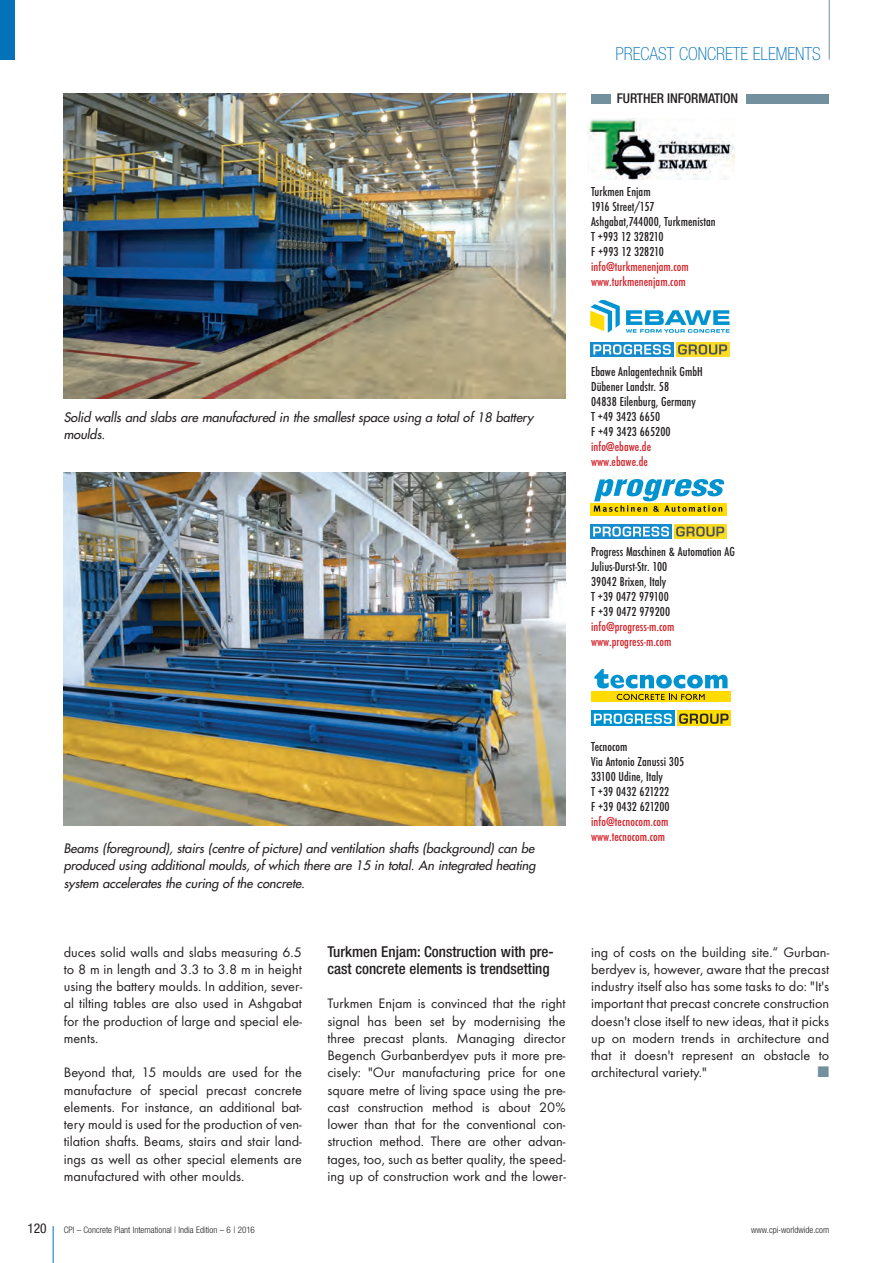
<style>
.page{position:relative;width:893px;height:1263px;background:#fff}
.page>*{position:absolute;margin:0;border:0;box-sizing:border-box;transform-origin:0 0}
.t1{font:100 condensed 18px "Helvetica Neue";color:#0372bb}
.t2{font:500 condensed 15px/17.2px "Helvetica Neue";color:#231f20}
.t3{font:14.25px/17.2px "Futura T";color:#231f20;text-align:justify}
.t4{font:14.25px "European Pi Three";color:#73909f}
.t5{font:500 condensed 13.5px/15px "Futura T";letter-spacing:.005em;color:#231f20}
.t6{font:500 condensed 13.5px/15px "Futura T";letter-spacing:.005em;color:#d1232a}
.t7{font:500 condensed 13.5px "Helvetica Neue";letter-spacing:-.01em;color:#231f20}
.t8{font:condensed 13.5px "Helvetica Neue";color:#231f20}
.t9{font:italic 12.75px/17.2px "Futura";letter-spacing:-.005em;color:#231f20}
.t10{font:300 condensed 9px "Helvetica Neue";color:#231f20}
</style>
<div class="page">
<hr style="left:53px;top:1226px;width:1px;height:37px;background:#0372bb">
<hr style="left:829px;top:0;width:1px;height:60px;background:#73909f">
<div style="left:0;top:0;width:15px;height:60px;background:#0372bb"></div>
<img style="left:587px;top:119px;width:147px;height:61px">
<div style="left:591px;top:94px;width:19px;height:9px;background:#73909f"></div>
<div style="left:746px;top:94px;width:83px;height:9px;background:#73909f"></div>
<div style="left:590px;top:342px;width:84px;height:15px;background:#178ccc"></div>
<div style="left:676px;top:342px;width:53px;height:15px;background:#f9dc26"></div>
<svg style="left:593px;top:344px;width:78px;height:11px"></svg>
<svg style="left:678px;top:344px;width:49px;height:11px"></svg>
<svg style="left:590px;top:301px;width:30px;height:32px"></svg>
<svg style="left:626px;top:310px;width:104px;height:23px"></svg>
<div style="left:590px;top:524px;width:82px;height:15px;background:#178ccc"></div>
<svg style="left:674px;top:524px;width:52px;height:15px"></svg>
<svg style="left:593px;top:526px;width:76px;height:11px"></svg>
<svg style="left:676px;top:526px;width:48px;height:10px"></svg>
<div style="left:590px;top:503px;width:136px;height:12px;background:#ffdc01"></div>
<svg style="left:594px;top:479px;width:131px;height:33px"></svg>
<div style="left:591px;top:711px;width:84px;height:15px;background:#0093d0"></div>
<div style="left:677px;top:711px;width:54px;height:15px;background:#ffdc01"></div>
<svg style="left:594px;top:713px;width:78px;height:11px"></svg>
<svg style="left:679px;top:713px;width:49px;height:11px"></svg>
<div style="left:591px;top:691px;width:140px;height:11px;background:#ffdc01"></div>
<svg style="left:617px;top:694px;width:88px;height:6px"></svg>
<svg style="left:594px;top:669px;width:134px;height:19px"></svg>
<img style="left:64px;top:94px;width:502px;height:305px">
<img style="left:64px;top:472px;width:502px;height:354px">
<p class="t1" style="left:615px;top:43px;width:207px">PRECAST CONCRETE ELEMENTS</p>
<p class="t7" style="left:617px;top:94px;width:123px">FURTHER INFORMATION</p>
<p class="t9" style="left:64px;top:409px;width:471px">Solid walls and slabs are manufactured in the smallest space using a total of 18 battery moulds.</p>
<p class="t5" style="left:591px;top:183px;width:126px">Turkmen Enjam<br>1916 Street/157<br>Ashgabat,744000, Turkmenistan<br>T +993 12 328210<br>F +993 12 328210</p>
<p class="t6" style="left:591px;top:258px;width:99px">info@turkmenenjam.com www.turkmenenjam.com</p>
<p class="t5" style="left:591px;top:363px;width:113px">Ebawe Anlagentechnik GmbH<br>Dübener Landstr. 58<br>04838 Eilenburg, Germany<br>T +49 3423 6650<br>F +49 3423 665200</p>
<p class="t6" style="left:591px;top:438px;width:62px">info@ebawe.de www.ebawe.de</p>
<p class="t5" style="left:591px;top:543px;width:145px">Progress Maschinen &amp; Automation AG<br>Julius-Durst-Str. 100<br>39042 Brixen, Italy<br>T +39 0472 979100<br>F +39 0472 979200</p>
<p class="t6" style="left:591px;top:618px;width:85px">info@progress-m.com www.progress-m.com</p>
<p class="t9" style="left:64px;top:841px;width:476px;text-align:justify">Beams (foreground), stairs (centre of picture) and ventilation shafts (background) can be produced using additional moulds, of which there are 15 in total. An integrated heating system accelerates the curing of the concrete.</p>
<p class="t3" style="left:64px;top:943px;width:240px">duces solid walls and slabs measuring 6.5 to 8 m in length and 3.3 to 3.8 m in height using the battery moulds. In addition, sever&shy;al tilting tables are also used in Ashgabat for the production of large and special ele&shy;ments.</p>
<p class="t3" style="left:64px;top:1064px;width:240px">Beyond that, 15 moulds are used for the manufacture of special precast concrete elements. For instance, an additional bat&shy;tery mould is used for the production of ven&shy;tilation shafts. Beams, stairs and stair land&shy;ings as well as other special elements are manufactured with other moulds.</p>
<p class="t2" style="left:327px;top:944px;width:228px">Turkmen Enjam: Construction with pre&shy;cast concrete elements is trendsetting</p>
<p class="t3" style="left:327px;top:995px;width:240px">Turkmen Enjam is convinced that the right signal has been set by modernising the three precast plants. Managing director Begench Gurbanberdyev puts it more pre&shy;cisely: "Our manufacturing price for one square metre of living space using the pre&shy;cast construction method is about 20% lower than that for the conventional con&shy;struction method. There are other advan&shy;tages, too, such as better quality, the speed&shy;ing up of construction work and the lower-</p>
<p class="t5" style="left:591px;top:738px;width:95px">Tecnocom<br>Via Antonio Zanussi 305<br>33100 Udine, Italy<br>T +39 0432 621222<br>F +39 0432 621200</p>
<p class="t6" style="left:591px;top:813px;width:79px">info@tecnocom.com www.tecnocom.com</p>
<p class="t3" style="left:591px;top:943px;width:240px">ing of costs on the building site.“ Gurban - berdyev is, however, aware that the precast industry itself also has some tasks to do: "It's important that precast concrete construction doesn't close itself to new ideas, that it picks up on modern trends in architecture and that it doesn't represent an obstacle to architectural variety."</p>
<p class="t4" style="left:817px;top:1064px;width:13px">-</p>
<p class="t8" style="left:28px;top:1223px;width:21px">120</p>
<p class="t10" style="left:64px;top:1224px;width:193px">CPI – Concrete Plant International | India Edition – 6 | 2016</p>
<p class="t10" style="left:751px;top:1224px;width:79px">www.cpi-worldwide.com</p>
</div>
